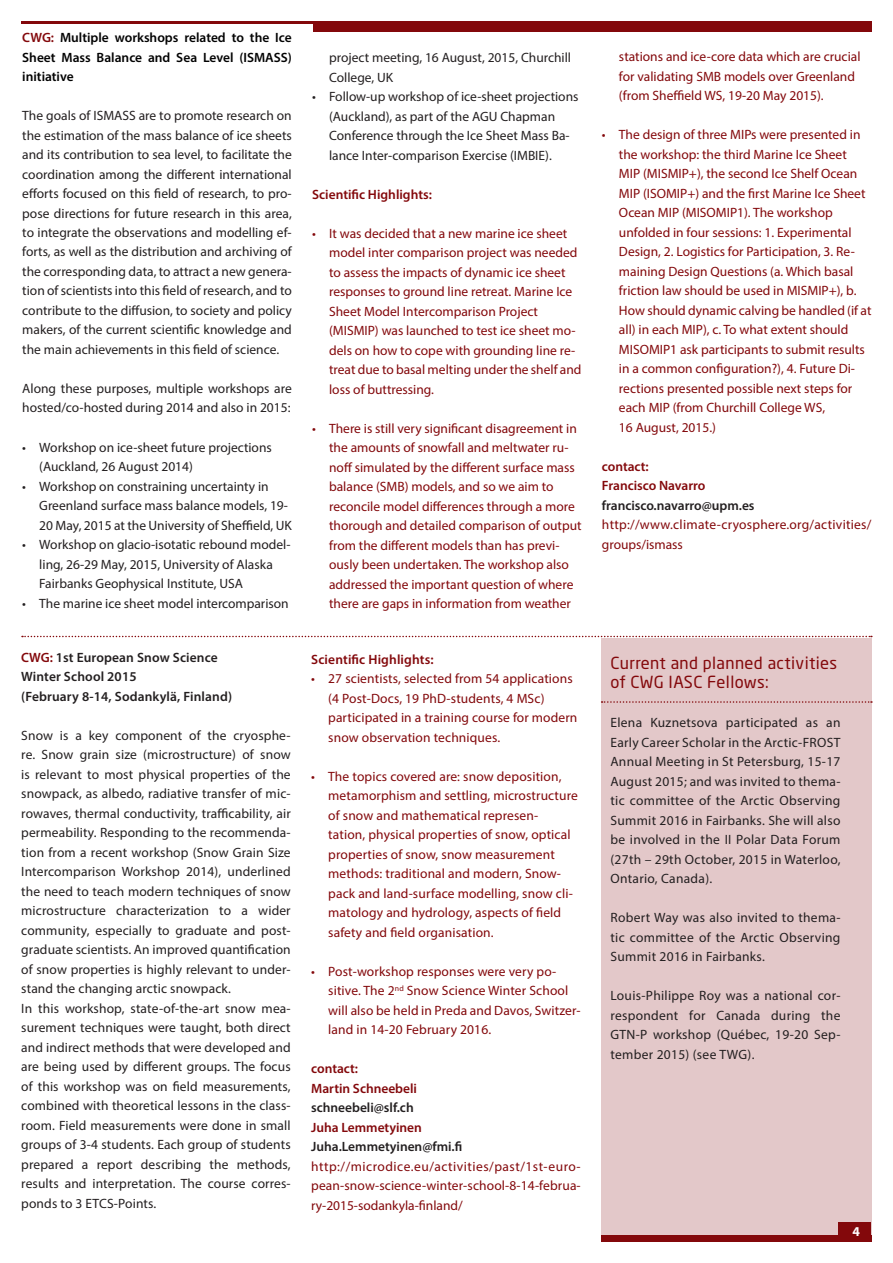
<style>
.page{position:relative;width:893px;height:1263px;background:#fff}
.page>*{position:absolute;margin:0;border:0;box-sizing:border-box;transform-origin:0 0}
.t1{font:16.5px "Neo Sans Std";letter-spacing:.02em;color:#83080b}
.t2{font:13.5px/19.5px "Myriad Pro";color:#231f20;text-align:justify}
.t3{font:13.5px/19.5px "Myriad Pro";color:#83080b}
.t4{font:600 13.5px "Myriad Pro";color:#231f20}
.t5{font:600 13.5px "Myriad Pro";color:#83080b}
.t6{font:600 13.5px/19.5px "Myriad Pro";color:#020202;text-align:justify}
.t7{font:13.5px/19.5px "Myriad Pro";letter-spacing:.02em;color:#83080b}
.t8{font:700 13.5px "Myriad Pro";color:#fff}
.s1{color:#83080b}
</style>
<div class="page">
<div style="left:601px;top:638px;width:271px;height:597px;background:#e3c8c9"></div>
<div style="left:601px;top:1235px;width:270px;height:7px;background:#83080b"></div>
<div style="left:838px;top:1222px;width:33px;height:19px;background:#83080b"></div>
<div style="left:313px;top:21px;width:558px;height:10px;background:#83080b"></div>
<hr style="left:21px;top:21px;width:307px;height:3px;background:#83080b">
<svg style="left:602px;top:701px;width:270px;height:2px"></svg>
<svg style="left:22px;top:636px;width:850px;height:1px"></svg>
<p class="t6" style="left:22px;top:27px;width:271px"><span class="s1">CWG:</span> Multiple workshops related to the Ice Sheet Mass Balance and Sea Level (ISMASS) initiative</p>
<p class="t2" style="left:22px;top:106px;width:271px">The goals of ISMASS are to promote research on the estimation of the mass balance of ice sheets and its contribution to sea level, to facilitate the coordination among the different international efforts focused on this field of research, to pro&shy;pose directions for future research in this area, to integrate the observations and modelling ef&shy;forts, as well as the distribution and archiving of the corresponding data, to attract a new genera&shy;tion of scientists into this field of research, and to contribute to the diffusion, to society and policy makers, of the current scientific knowledge and the main achievements in this field of science.</p>
<p class="t2" style="left:22px;top:378px;width:271px">Along these purposes, multiple workshops are hosted/co-hosted during 2014 and also in 2015:</p>
<p class="t2" style="left:39px;top:437px;width:234px;text-indent:-17px">• Workshop on ice-sheet future projections (Auckland, 26 August 2014)</p>
<p class="t2" style="left:39px;top:476px;width:254px;text-align:left;text-indent:-17px">• Workshop on constraining uncertainty in<br>Greenland surface mass balance models, 19-<br>20 May, 2015 at the University of Sheffield, UK</p>
<p class="t2" style="left:39px;top:535px;width:253px;text-align:left;text-indent:-17px">• Workshop on glacio-isotatic rebound model&shy;ling, 26-29 May, 2015, University of Alaska<br>Fairbanks Geophysical Institute, USA</p>
<p class="t2" style="left:22px;top:593px;width:268px">• The marine ice sheet model intercomparison</p>
<p class="t4" style="left:21px;top:649px;width:198px"><span class="s1">CWG:</span> 1st European Snow Science</p>
<p class="t4" style="left:21px;top:668px;width:117px">Winter School 2015</p>
<p class="t4" style="left:21px;top:688px;width:212px">(February 8-14, Sodankylä, Finland)</p>
<p class="t2" style="left:21px;top:725px;width:271px">Snow is a key component of the cryosphe&shy;re. Snow grain size (microstructure) of snow is relevant to most physical properties of the snowpack, as albedo, radiative transfer of mic&shy;rowaves, thermal conductivity, trafficability, air permeability. Responding to the recommenda&shy;tion from a recent workshop (Snow Grain Size Intercomparison Workshop 2014), underlined the need to teach modern techniques of snow microstructure characterization to a wider community, especially to graduate and post&shy;graduate scientists. An improved quantification of snow properties is highly relevant to under&shy;stand the changing arctic snowpack.</p>
<p class="t2" style="left:21px;top:998px;width:271px">In this workshop, state-of-the-art snow mea&shy;surement techniques were taught, both direct and indirect methods that were developed and are being used by different groups. The focus of this workshop was on field measurements, combined with theoretical lessons in the class&shy;room. Field measurements were done in small groups of 3-4 students. Each group of students prepared a report describing the methods, results and interpretation. The course corres&shy;ponds to 3 ETCS-Points.</p>
<p class="t2" style="left:329px;top:48px;width:244px">project meeting, 16 August, 2015, Churchill<br>College, UK</p>
<p class="t2" style="left:329px;top:87px;width:251px;text-align:left;text-indent:-17px">• Follow-up workshop of ice-sheet projections (Auckland), as part of the AGU Chapman Conference through the Ice Sheet Mass Ba&shy;lance Inter-comparison Exercise (IMBIE).</p>
<p class="t5" style="left:312px;top:186px;width:121px">Scientific Highlights:</p>
<p class="t3" style="left:329px;top:223px;width:250px;text-indent:-17px">• It was decided that a new marine ice sheet model inter comparison project was needed to assess the impacts of dynamic ice sheet responses to ground line retreat. Marine Ice Sheet Model Intercomparison Project</p>
<p class="t3" style="left:329px;top:321px;width:254px">(MISMIP) was launched to test ice sheet mo&shy;dels on how to cope with grounding line re&shy;treat due to basal melting under the shelf and</p>
<p class="t3" style="left:329px;top:379px;width:106px">loss of buttressing.</p>
<p class="t3" style="left:329px;top:418px;width:254px;text-indent:-17px">• There is still very significant disagreement in the amounts of snowfall and meltwater ru&shy;noff simulated by the different surface mass balance (SMB) models, and so we aim to reconcile model differences through a more thorough and detailed comparison of output from the different models than has previ&shy;ously been undertaken. The workshop also addressed the important question of where there are gaps in information from weather</p>
<p class="t5" style="left:311px;top:650px;width:124px">Scientific Highlights:</p>
<p class="t3" style="left:328px;top:669px;width:251px;text-indent:-17px">• 27 scientists, selected from 54 applications (4 Post-Docs, 19 PhD-students, 4 MSc) participated in a training course for modern snow observation techniques.</p>
<p class="t3" style="left:328px;top:766px;width:251px;text-indent:-17px">• The topics covered are: snow deposition, metamorphism and settling, microstructure of snow and mathematical represen-</p>
<p class="t3" style="left:328px;top:825px;width:244px">tation, physical properties of snow, optical properties of snow, snow measurement</p>
<p class="t3" style="left:328px;top:864px;width:246px">methods: traditional and modern, Snow&shy;pack and land-surface modelling, snow cli&shy;matology and hydrology, aspects of field</p>
<p class="t3" style="left:328px;top:922px;width:167px">safety and field organisation.</p>
<p class="t3" style="left:311px;top:961px;width:247px">• Post-workshop responses were very po-</p>
<p class="t3" style="left:328px;top:981px;width:254px">sitive. The 2<sup>nd</sup> Snow Science Winter School will also be held in Preda and Davos, Switzer-</p>
<p class="t3" style="left:328px;top:1020px;width:164px">land in 14-20 February 2016.</p>
<p class="t5" style="left:311px;top:1060px;width:48px">contact:</p>
<p class="t5" style="left:311px;top:1080px;width:107px">Martin Schneebeli</p>
<p class="t4" style="left:311px;top:1099px;width:104px">schneebeli@slf.ch</p>
<p class="t5" style="left:311px;top:1119px;width:112px">Juha Lemmetyinen</p>
<p class="t4" style="left:311px;top:1138px;width:153px">Juha.Lemmetyinen@fmi.fi</p>
<p class="t3" style="left:311px;top:1156px;width:271px;text-align:justify">http://microdice.eu/activities/past/1st-euro&shy;pean-snow-science-winter-school-8-14-februa&shy;ry-2015-sodankyla-finland/</p>
<p class="t3" style="left:619px;top:47px;width:243px">stations and ice-core data which are crucial for validating SMB models over Greenland (from Sheffield WS, 19-20 May 2015).</p>
<p class="t3" style="left:619px;top:125px;width:248px;text-indent:-17px">• The design of three MIPs were presented in the workshop: the third Marine Ice Sheet MIP (MISMIP+), the second Ice Shelf Ocean MIP (ISOMIP+) and the first Marine Ice Sheet Ocean MIP (MISOMIP1). The workshop</p>
<p class="t3" style="left:619px;top:222px;width:234px">unfolded in four sessions: 1. Experimental</p>
<p class="t3" style="left:619px;top:242px;width:254px">Design, 2. Logistics for Participation, 3. Re&shy;maining Design Questions (a. Which basal friction law should be used in MISMIP+), b.<br>How should dynamic calving be handled (if at</p>
<p class="t3" style="left:619px;top:320px;width:247px">all) in each MIP), c. To what extent should<br>MISOMIP1 ask participants to submit results in a common configuration?), 4. Future Di-</p>
<p class="t3" style="left:619px;top:378px;width:235px">rections presented possible next steps for</p>
<p class="t3" style="left:619px;top:398px;width:208px">each MIP (from Churchill College WS,</p>
<p class="t3" style="left:619px;top:417px;width:98px">16 August, 2015.)</p>
<p class="t5" style="left:602px;top:458px;width:48px">contact:</p>
<p class="t5" style="left:602px;top:477px;width:105px">Francisco Navarro</p>
<p class="t4" style="left:602px;top:497px;width:154px">francisco.navarro@upm.es</p>
<p class="t7" style="left:602px;top:515px;width:271px">http://www.climate-cryosphere.org/activities/ groups/ismass</p>
<p class="t1" style="left:610px;top:653px;width:228px">Current and planned activities</p>
<p class="t1" style="left:610px;top:672px;width:160px">of CWG IASC Fellows:</p>
<p class="t2" style="left:610px;top:713px;width:232px">Elena Kuznetsova participated as an Early Career Scholar in the Arctic-FROST Annual Meeting in St Petersburg, 15-17<br>August 2015; and was invited to thema&shy;tic committee of the Arctic Observing Summit 2016 in Fairbanks. She will also be involved in the II Polar Data Forum (27th – 29th October, 2015 in Waterloo, Ontario, Canada).</p>
<p class="t2" style="left:610px;top:908px;width:232px">Robert Way was also invited to thema&shy;tic committee of the Arctic Observing Summit 2016 in Fairbanks.</p>
<p class="t2" style="left:610px;top:986px;width:232px">Louis-Philippe Roy was a national cor&shy;respondent for Canada during the GTN-P workshop (Québec, 19-20 Sep&shy;tember 2015) (see TWG).</p>
<p class="t8" style="left:852px;top:1222px;width:9px">4</p>
</div>
